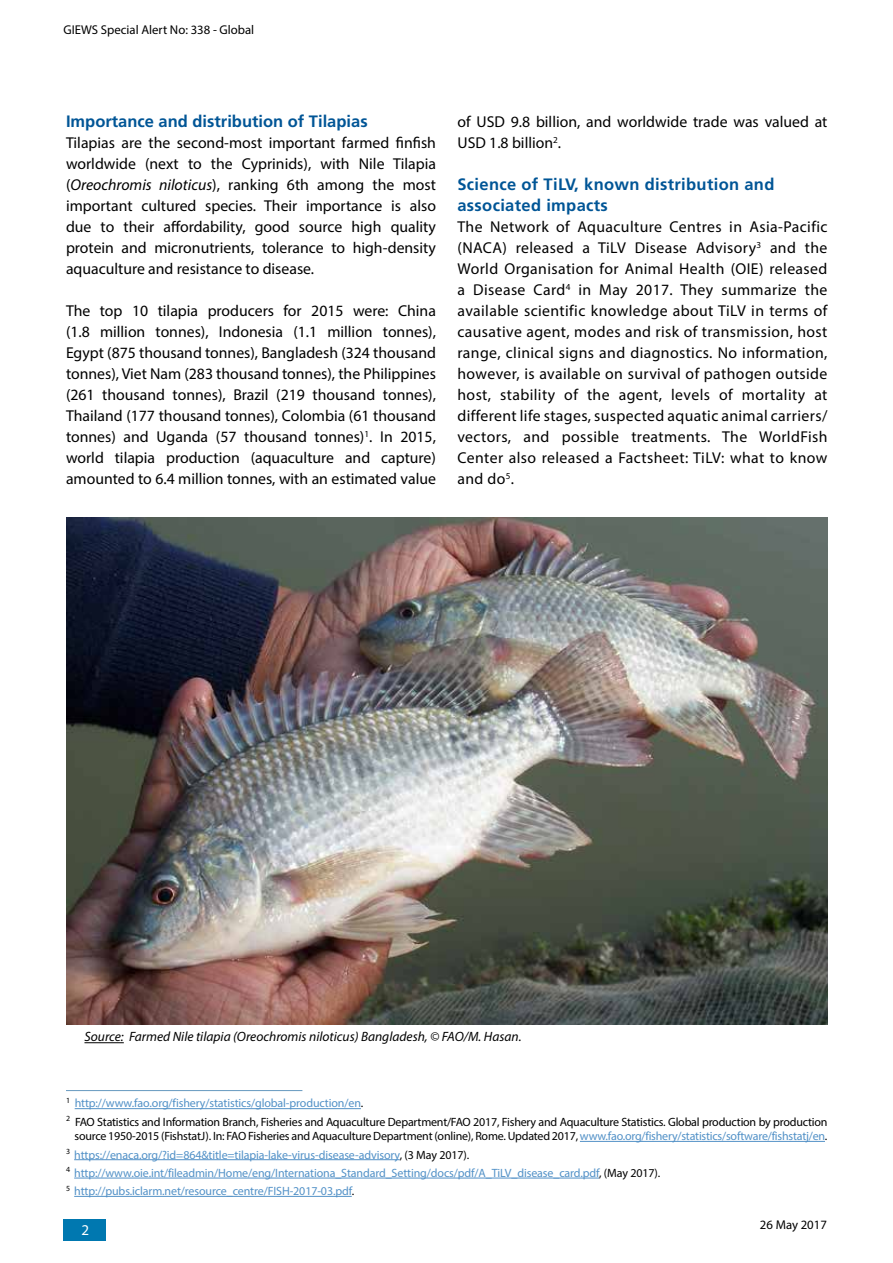
<style>
.page{position:relative;width:893px;height:1263px;background:#fff}
.page>*{position:absolute;margin:0;border:0;box-sizing:border-box;transform-origin:0 0}
.t1{font:700 16.5px/21px "Frutiger LT Std";letter-spacing:.02em;color:#005596}
.t2{font:700 16.5px "Frutiger LT Std";color:#005596}
.t3{font:15.75px/21px "Myriad Pro";color:#000;text-align:justify}
.t4{font:15px "Myriad Pro";color:#fff}
.t5{font:italic 13.5px "Myriad Pro";color:#000}
.t6{font:12.75px "Myriad Pro";color:#000}
.t7{font:12px/18.3px "Myriad Pro";letter-spacing:-.01em;color:#5291c7}
.t8{font:12px/18.3px "Myriad Pro";letter-spacing:-.02em;color:#000}
.s1{font-style:italic}
.s2{color:#5291c7}
.s3{color:#000}
</style>
<div class="page">
<div style="left:63px;top:1219px;width:42px;height:21px;background:#0078b0"></div>
<hr style="left:66px;top:1090px;width:236px;height:1px;background:#6699c0">
<hr style="left:75px;top:1108px;width:286px;height:1px;background:#5291c7">
<hr style="left:580px;top:1141px;width:245px;height:1px;background:#5291c7">
<hr style="left:74px;top:1159px;width:326px;height:1px;background:#5291c7">
<hr style="left:74px;top:1178px;width:525px;height:1px;background:#5291c7">
<hr style="left:74px;top:1196px;width:278px;height:1px;background:#5291c7">
<img style="left:67px;top:517px;width:760px;height:507px">
<hr style="left:84px;top:1042px;width:40px;height:1px;background:#000">
<p class="t6" style="left:63px;top:22px;width:192px">GIEWS Special Alert No: 338 - Global</p>
<p class="t2" style="left:66px;top:112px;width:303px">Importance and distribution of Tilapias</p>
<p class="t3" style="left:66px;top:132px;width:371px">Tilapias are the second-most important farmed finfish worldwide (next to the Cyprinids), with Nile Tilapia (<span class="s1">Oreochromis niloticus</span>), ranking 6th among the most important cultured species. Their importance is also due to their affordability, good source high quality protein and micronutrients, tolerance to high-density aquaculture and resistance to disease.</p>
<p class="t3" style="left:66px;top:300px;width:371px">The top 10 tilapia producers for 2015 were: China (1.8 million tonnes), Indonesia (1.1 million tonnes), Egypt (875 thousand tonnes), Bangladesh (324 thousand tonnes), Viet Nam (283 thousand tonnes), the Philippines (261 thousand tonnes), Brazil (219 thousand tonnes), Thailand (177 thousand tonnes), Colombia (61 thousand tonnes) and Uganda (57 thousand tonnes)<sup>1</sup>. In 2015, world tilapia production (aquaculture and capture) amounted to 6.4 million tonnes, with an estimated value</p>
<p class="t3" style="left:457px;top:111px;width:372px">of USD 9.8 billion, and worldwide trade was valued at<br>USD 1.8 billion<sup>2</sup>.</p>
<p class="t1" style="left:457px;top:174px;width:318px">Science of TiLV, known distribution and associated impacts</p>
<p class="t3" style="left:457px;top:216px;width:371px">The Network of Aquaculture Centres in Asia-Pacific (NACA) released a TiLV Disease Advisory<sup>3</sup> and the World Organisation for Animal Health (OIE) released a Disease Card<sup>4</sup> in May 2017. They summarize the available scientific knowledge about TiLV in terms of causative agent, modes and risk of transmission, host range, clinical signs and diagnostics. No information, however, is available on survival of pathogen outside host, stability of the agent, levels of mortality at different life stages, suspected aquatic animal carriers/ vectors, and possible treatments. The WorldFish Center also released a Factsheet: TiLV: what to know and do<sup>5</sup>.</p>
<p class="t5" style="left:84px;top:1028px;width:439px">Source: Farmed Nile tilapia (Oreochromis niloticus) Bangladesh, © FAO/M. Hasan.</p>
<p class="t8" style="left:66px;top:1094px;width:763px"><sup>1</sup> <span class="s2">http://www.fao.org/fishery/statistics/global-production/en</span>.<br><sup>2</sup> FAO Statistics and Information Branch, Fisheries and Aquaculture Department/FAO 2017, Fishery and Aquaculture Statistics. Global production by production</p>
<p class="t7" style="left:66px;top:1127px;width:763px;text-indent:9px"><span class="s3">source 1950-2015 (FishstatJ). In: FAO Fisheries and Aquaculture Department (online), Rome. Updated 2017,</span> www.fao.org/fishery/statistics/software/fishstatj/en<span class="s3">.<br></span><sup>3</sup> https://enaca.org/?id=864&amp;title=tilapia-lake-virus-disease-advisory<span class="s3">, (3 May 2017).<br></span><sup>4</sup> http://www.oie.int/fileadmin/Home/eng/Internationa_Standard_Setting/docs/pdf/A_TiLV_disease_card.pdf<span class="s3">, (May 2017).<br></span><sup>5</sup> http://pubs.iclarm.net/resource_centre/FISH-2017-03.pdf<span class="s3">.</span></p>
<p class="t4" style="left:82px;top:1220px;width:9px">2</p>
<p class="t6" style="left:760px;top:1216px;width:69px">26 May 2017</p>
</div>
